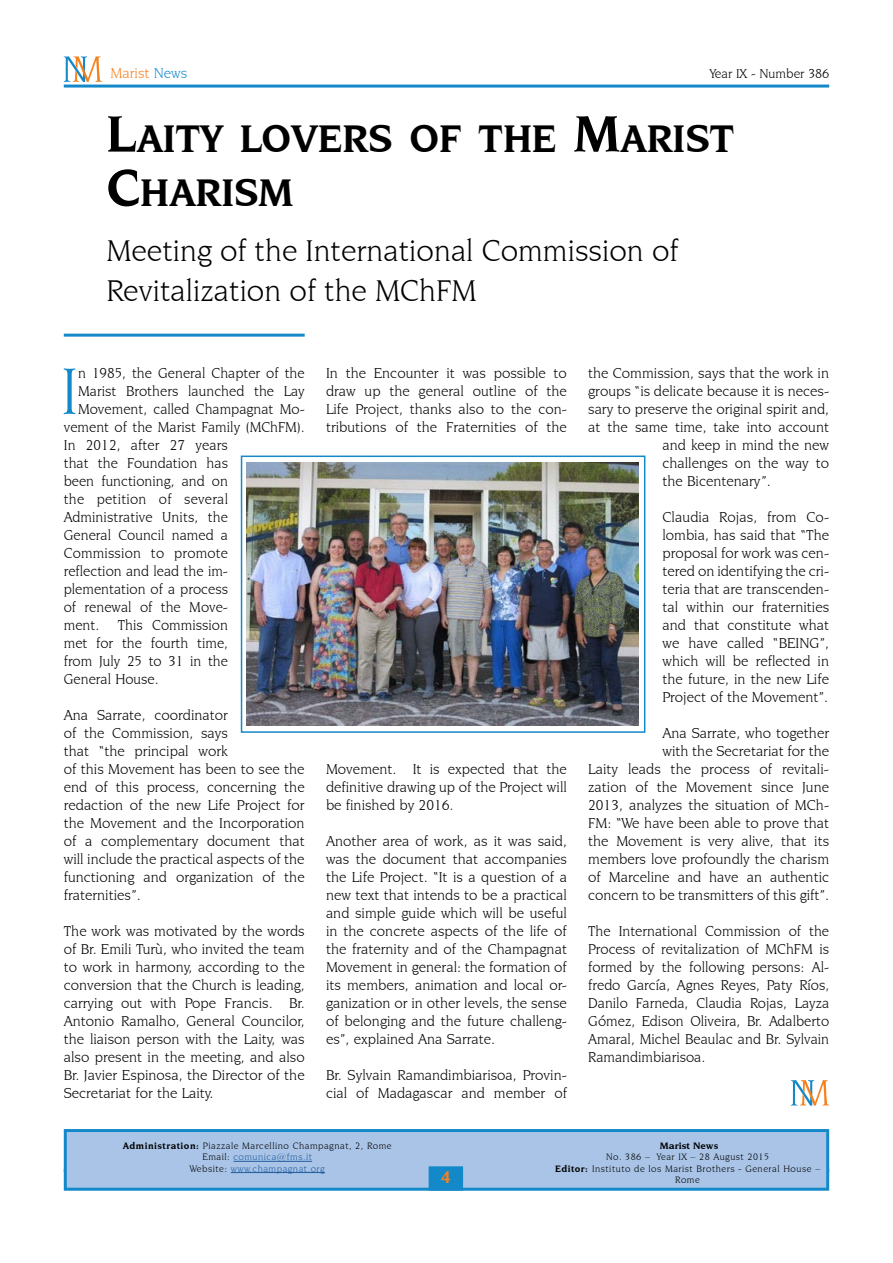
<style>
.page{position:relative;width:893px;height:1263px;background:#fff}
.page>*{position:absolute;margin:0;border:0;box-sizing:border-box;transform-origin:0 0}
.t1{font:70.2px "Novarese IT Cby BT";color:#1489ca;scale:.95 1}
.t2{font:700 40.5px/54px "Novarese IT Cby BT";color:#000}
.t3{font:31.5px/39.8px "Novarese IT Cby BT";color:#000}
.t4{font:700 18px "Novarese IT Cby BT";color:#f5821f}
.t5{font:15px/18px "Novarese IT Cby BT";color:#000;text-align:justify}
.t6{font:15px "Novarese IT Cby BT";color:#f5821f}
.t7{font:13.5px "Novarese IT Cby BT";color:#000}
.t8{font:9.75px/11.2px "Novarese IT Cby BT";letter-spacing:.05em;color:#000;text-align:center}
.t9{font:700 9.75px "Novarese IT Cby BT";color:#000;scale:1.05 1}
.s1{color:#1489ca}
.s2{font-size:54px}
.s3{font-weight:700}
.s4{color:#205d9e}
</style>
<div class="page">
<hr style="left:64px;top:85px;width:765px;height:3px;background:#1489ca">
<svg style="left:64px;top:56px;width:38px;height:26px"></svg>
<div style="left:64px;top:1129px;width:765px;height:62px;background:#a9c4e7;border:3px solid #1489ca"></div>
<div style="left:429px;top:1166px;width:34px;height:25px;background:#1489ca;border:3px solid #1489ca"></div>
<hr style="left:233px;top:1161px;width:79px;height:1px;background:#205d9e">
<hr style="left:231px;top:1172px;width:94px;height:1px;background:#205d9e">
<svg style="left:791px;top:1080px;width:38px;height:26px"></svg>
<hr style="left:64px;top:334px;width:241px;height:3px;background:#1489ca">
<img style="left:247px;top:462px;width:392px;height:264px">
<div style="left:241px;top:455px;width:404px;height:278px;border:2px solid #1489ca"></div>
<p class="t6" style="left:111px;top:64px;width:78px">Marist <span class="s1">News</span></p>
<p class="t7" style="left:710px;top:65px;width:121px">Year IX - Number 386</p>
<h2 class="t2" style="left:106px;top:110px;width:629px"><span class="s2">L</span>AITY LOVERS OF THE <span class="s2">M</span>ARIST<br><span class="s2">C</span>HARISM</h2>
<h3 class="t3" style="left:106px;top:230px;width:574px">Meeting of the International Commission of<br>Revitalization of the MChFM</h3>
<h1 class="t1" style="left:61px;top:349px;width:20px">I</h1>
<p class="t5" style="left:78px;top:364px;width:228px">n 1985, the General Chapter of the</p>
<p class="t5" style="left:78px;top:382px;width:228px">Marist Brothers launched the Lay</p>
<p class="t5" style="left:78px;top:400px;width:228px">Movement, called Champagnat Mo-</p>
<p class="t5" style="left:64px;top:418px;width:242px">vement of the Marist Family (MChFM).</p>
<p class="t5" style="left:64px;top:436px;width:166px">In 2012, after 27 years</p>
<p class="t5" style="left:64px;top:454px;width:166px">that the Foundation has</p>
<p class="t5" style="left:64px;top:472px;width:166px">been functioning, and on</p>
<p class="t5" style="left:64px;top:490px;width:166px">the petition of several</p>
<p class="t5" style="left:64px;top:508px;width:166px">Administrative Units, the</p>
<p class="t5" style="left:64px;top:526px;width:166px">General Council named a</p>
<p class="t5" style="left:64px;top:544px;width:166px">Commission to promote</p>
<p class="t5" style="left:64px;top:562px;width:166px">reflection and lead the im-</p>
<p class="t5" style="left:64px;top:580px;width:166px">plementation of a process</p>
<p class="t5" style="left:64px;top:598px;width:166px">of renewal of the Move-</p>
<p class="t5" style="left:64px;top:616px;width:37px">ment.</p>
<p class="t5" style="left:64px;top:616px;width:166px;text-indent:54px">This Commission met for the fourth time, from July 25 to 31 in the General House.</p>
<p class="t5" style="left:64px;top:706px;width:242px;text-align:left">Ana Sarrate, coordinator<br>of the Commission, says<br>that “the principal work<br>of this Movement has been to see the end of this process, concerning the redaction of the new Life Project for the Movement and the Incorporation of a complementary document that will include the practical aspects of the functioning and organization of the fraternities”.</p>
<p class="t5" style="left:64px;top:922px;width:242px">The work was motivated by the words of Br. Emili Turù, who invited the team to work in harmony, according to the conversion that the Church is leading, carrying out with Pope Francis. Br.<br>Antonio Ramalho, General Councilor, the liaison person with the Laity, was also present in the meeting, and also Br. Javier Espinosa, the Director of the Secretariat for the Laity.</p>
<p class="t5" style="left:326px;top:364px;width:242px">In the Encounter it was possible to draw up the general outline of the Life Project, thanks also to the con&shy;tributions of the Fraternities of the</p>
<p class="t5" style="left:326px;top:760px;width:242px">Movement. It is expected that the definitive drawing up of the Project will be finished by 2016.</p>
<p class="t5" style="left:326px;top:832px;width:242px">Another area of work, as it was said, was the document that accompanies the Life Project. “It is a question of a new text that intends to be a practical and simple guide which will be useful in the concrete aspects of the life of the fraternity and of the Champagnat Movement in general: the formation of its members, animation and local or&shy;ganization or in other levels, the sense of belonging and the future challeng&shy;es”, explained Ana Sarrate.</p>
<p class="t5" style="left:326px;top:1066px;width:242px">Br. Sylvain Ramandimbiarisoa, Provin&shy;cial of Madagascar and member of</p>
<p class="t5" style="left:588px;top:364px;width:242px">the Commission, says that the work in</p>
<p class="t5" style="left:588px;top:382px;width:242px">groups “is delicate because it is neces-</p>
<p class="t5" style="left:588px;top:400px;width:242px">sary to preserve the original spirit and,</p>
<p class="t5" style="left:588px;top:418px;width:242px">at the same time, take into account</p>
<p class="t5" style="left:662px;top:436px;width:168px">and keep in mind the new</p>
<p class="t5" style="left:662px;top:454px;width:168px">challenges on the way to</p>
<p class="t5" style="left:662px;top:472px;width:110px">the Bicentenary”.</p>
<p class="t5" style="left:662px;top:508px;width:168px">Claudia Rojas, from Co&shy;lombia, has said that “The proposal for work was cen&shy;tered on identifying the cri&shy;teria that are transcenden&shy;tal within our fraternities and that constitute what we have called “BEING”, which will be reflected in the future, in the new Life Project of the Movement”.</p>
<p class="t5" style="left:588px;top:724px;width:242px;text-align:right">Ana Sarrate, who together<br>with the Secretariat for the<br>Laity leads the process of revitali&shy;zation of the Movement since June 2013, analyzes the situation of MCh-FM: “We have been able to prove that the Movement is very alive, that its members love profoundly the charism of Marceline and have an authentic concern to be transmitters of this gift”.</p>
<p class="t5" style="left:588px;top:922px;width:242px">The International Commission of the Process of revitalization of MChFM is formed by the following persons: Al&shy;fredo García, Agnes Reyes, Paty Ríos, Danilo Farneda, Claudia Rojas, Layza Gómez, Edison Oliveira, Br. Adalberto Amaral, Michel Beaulac and Br. Sylvain Ramandimbiarisoa.</p>
<p class="t8" style="left:123px;top:1140px;width:270px"><span class="s3">Administration:</span> Piazzale Marcellino Champagnat, 2, Rome<br>Email: <span class="s4">comunica@fms.it<br></span>Website: <span class="s4">www.champagnat.org</span></p>
<p class="t9" style="left:660px;top:1140px;width:57px">Marist News</p>
<p class="t8" style="left:555px;top:1151px;width:267px">No. 386 – Year IX – 28 August 2015<br><span class="s3">Editor:</span> Instituto de los Marist Brothers - General House –</p>
<p class="t4" style="left:441px;top:1166px;width:12px">4</p>
<p class="t8" style="left:675px;top:1174px;width:26px">Rome</p>
</div>
